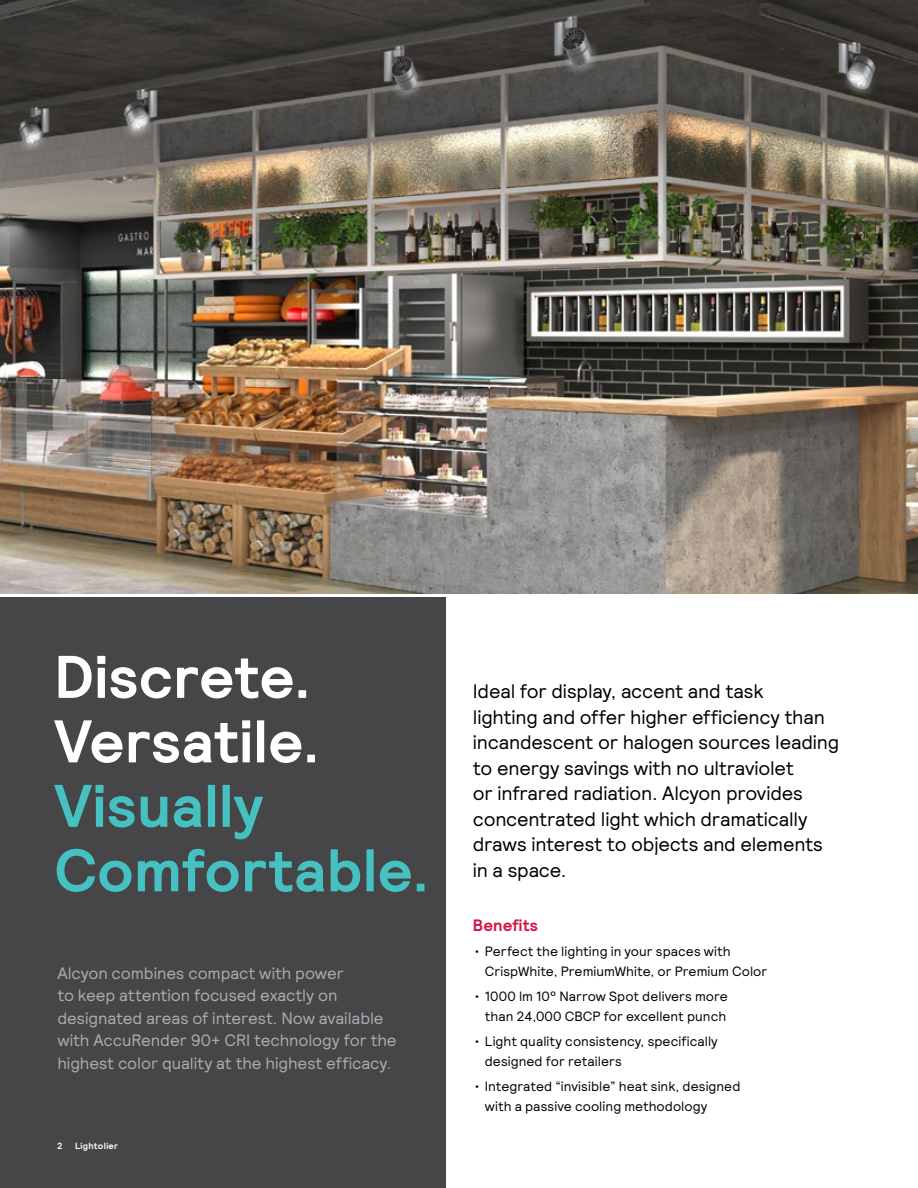
<style>
.page{position:relative;width:918px;height:1188px;background:#fff}
.page>*{position:absolute;margin:0;border:0;box-sizing:border-box;transform-origin:0 0}
.t1{font:700 60px/64.5px "Signify Relative";letter-spacing:.005em;color:#45c1c2}
.t2{font:700 60px/64.5px "Signify Relative";letter-spacing:.005em;color:#fff}
.t3{font:19.5px/25.5px "Signify Relative";letter-spacing:-.01em;color:#000}
.t4{font:16.5px/22.5px "Signify Relative";letter-spacing:-.005em;color:#abadb0}
.t5{font:700 16.5px "Signify Relative";letter-spacing:.005em;color:#d31245}
.t6{font:13.5px/19.5px "Signify Relative";letter-spacing:.005em;color:#000}
.t7{font:700 9px "Signify Relative";letter-spacing:.04em;color:#fff}
</style>
<div class="page">
<div style="left:0;top:597px;width:445px;height:591px;background:#464547"></div>
<img style="left:0;top:0;width:918px;height:594px">
<h1 class="t2" style="left:54px;top:644px;width:267px">Discrete.<br>Versatile.</h1>
<h1 class="t1" style="left:54px;top:773px;width:376px">Visually<br>Comfortable.</h1>
<p class="t4" style="left:57px;top:961px;width:341px">Alcyon combines compact with power<br>to keep attention focused exactly on designated areas of interest. Now available with AccuRender 90+ CRI technology for the highest color quality at the highest efficacy.</p>
<p class="t7" style="left:57px;top:1140px;width:7px">2</p>
<p class="t7" style="left:75px;top:1140px;width:45px">Lightolier</p>
<p class="t3" style="left:473px;top:678px;width:368px">Ideal for display, accent and task<br>lighting and offer higher efficiency than incandescent or halogen sources leading to energy savings with no ultraviolet<br>or infrared radiation. Alcyon provides concentrated light which dramatically draws interest to objects and elements in a space.</p>
<p class="t5" style="left:473px;top:914px;width:67px">Benefits</p>
<p class="t6" style="left:485px;top:941px;width:284px;text-indent:-11px">• Perfect the lighting in your spaces with<br>CrispWhite, PremiumWhite, or Premium Color</p>
<p class="t6" style="left:474px;top:986px;width:255px;text-align:right">• 1000 lm 10° Narrow Spot delivers more than 24,000 CBCP for excellent punch</p>
<p class="t6" style="left:485px;top:1031px;width:234px;text-indent:-11px">• Light quality consistency, specifically designed for retailers</p>
<p class="t6" style="left:485px;top:1076px;width:257px;text-indent:-11px">• Integrated “invisible” heat sink, designed with a passive cooling methodology</p>
</div>
